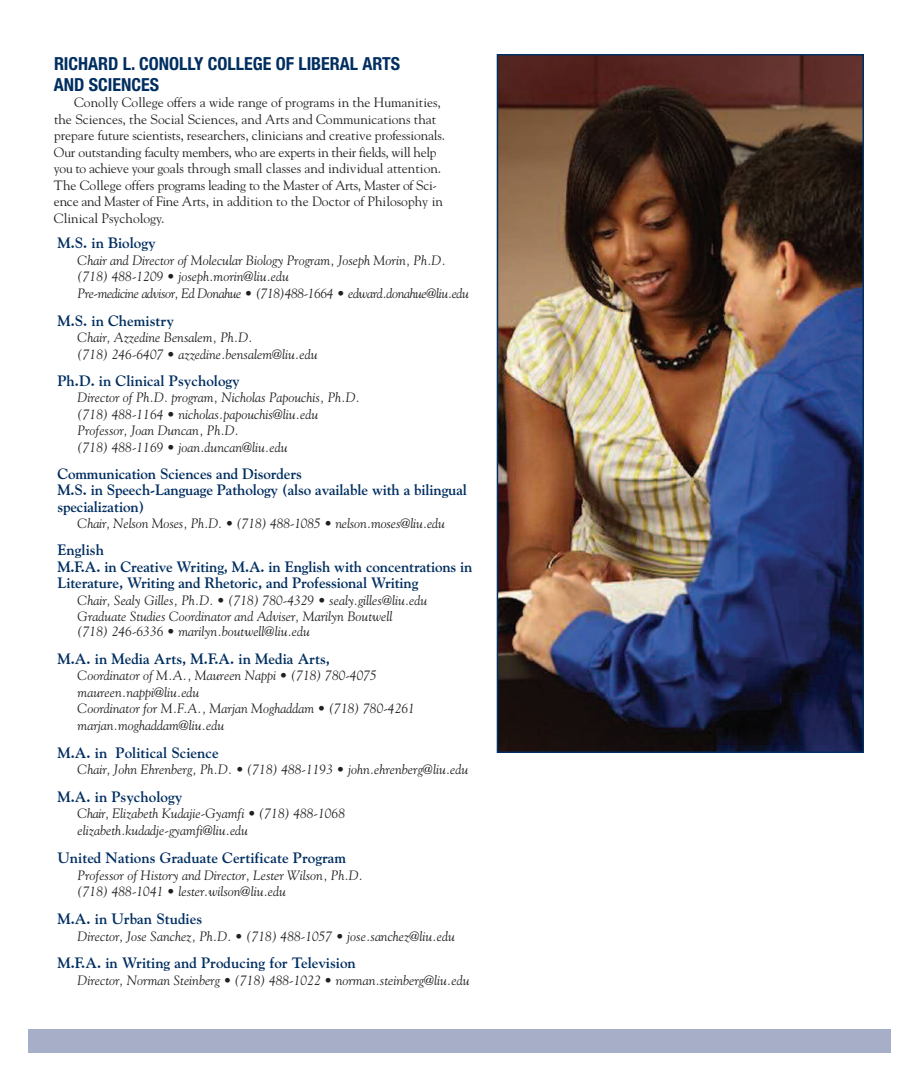
<style>
.page{position:relative;width:918px;height:1080px;background:#fff}
.page>*{position:absolute;margin:0;border:0;box-sizing:border-box;transform-origin:0 0}
.t1{font:700 condensed 18px/21px "Helvetica Neue";color:#002e60}
.t2{font:700 15px/16.5px "Goudy";letter-spacing:-.01em;color:#002e60}
.t3{font:italic 13.5px/16.5px "Goudy";color:#231f20}
.t4{font:13.5px/16.5px "Goudy";color:#231f20}
</style>
<div class="page">
<img style="left:500px;top:57px;width:361px;height:693px">
<div style="left:497px;top:54px;width:367px;height:699px;border:2px solid #002e60"></div>
<div style="left:29px;top:1029px;width:862px;height:24px;background:#a7afc8"></div>
<h1 class="t1" style="left:54px;top:54px;width:348px">RICHARD L. CONOLLY COLLEGE OF LIBERAL ARTS<br>AND SCIENCES</h1>
<p class="t4" style="left:54px;top:94px;width:393px;text-indent:20px">Conolly College offers a wide range of programs in the Humanities, the Sciences, the Social Sciences, and Arts and Communications that prepare future scientists, researchers, clinicians and creative professionals.<br>Our outstanding faculty members, who are experts in their fields, will help you to achieve your goals through small classes and individual attention.<br>The College offers programs leading to the Master of Arts, Master of Sci&shy;ence and Master of Fine Arts, in addition to the Doctor of Philosophy in Clinical Psychology.</p>
<p class="t2" style="left:57px;top:235px;width:100px">M.S. in Biology</p>
<p class="t3" style="left:78px;top:252px;width:393px">Chair and Director of Molecular Biology Program, Joseph Morin, Ph.D. (718) 488-1209 • joseph.morin@liu.edu<br>Pre-medicine advisor, Ed Donahue • (718)488-1664 • edward.donahue@liu.edu</p>
<p class="t2" style="left:57px;top:312px;width:118px">M.S. in Chemistry</p>
<p class="t3" style="left:78px;top:329px;width:241px">Chair, Azzedine Bensalem, Ph.D.<br>(718) 246-6407 • azzedine.bensalem@liu.edu</p>
<p class="t2" style="left:57px;top:372px;width:184px">Ph.D. in Clinical Psychology</p>
<p class="t3" style="left:78px;top:389px;width:284px">Director of Ph.D. program, Nicholas Papouchis, Ph.D. (718) 488-1164 • nicholas.papouchis@liu.edu Professor, Joan Duncan, Ph.D.<br>(718) 488-1169 • joan.duncan@liu.edu</p>
<p class="t2" style="left:57px;top:465px;width:411px">Communication Sciences and Disorders<br>M.S. in Speech-Language Pathology (also available with a bilingual specialization)</p>
<p class="t3" style="left:78px;top:515px;width:369px">Chair, Nelson Moses, Ph.D. • (718) 488-1085 • nelson.moses@liu.edu</p>
<p class="t2" style="left:57px;top:542px;width:417px">English<br>M.F.A. in Creative Writing, M.A. in English with concentrations in<br>Literature, Writing and Rhetoric, and Professional Writing</p>
<p class="t3" style="left:78px;top:592px;width:351px">Chair, Sealy Gilles, Ph.D. • (718) 780-4329 • sealy.gilles@liu.edu<br>Graduate Studies Coordinator and Adviser, Marilyn Boutwell</p>
<p class="t3" style="left:78px;top:623px;width:234px">(718) 246-6336 • marilyn.boutwell@liu.edu</p>
<p class="t2" style="left:57px;top:650px;width:274px">M.A. in Media Arts, M.F.A. in Media Arts,</p>
<p class="t3" style="left:78px;top:667px;width:339px">Coordinator of M.A., Maureen Nappi • (718) 780-4075 maureen.nappi@liu.edu<br>Coordinator for M.F.A., Marjan Moghaddam • (718) 780-4261 marjan.moghaddam@liu.edu</p>
<p class="t2" style="left:57px;top:744px;width:163px">M.A. in Political Science</p>
<p class="t3" style="left:78px;top:761px;width:392px">Chair, John Ehrenberg, Ph.D. • (718) 488-1193 • john.ehrenberg@liu.edu</p>
<p class="t2" style="left:57px;top:788px;width:126px">M.A. in Psychology</p>
<p class="t3" style="left:78px;top:805px;width:269px">Chair, Elizabeth Kudajie-Gyamfi • (718) 488-1068 elizabeth.kudadje-gyamfi@liu.edu</p>
<p class="t2" style="left:57px;top:850px;width:290px">United Nations Graduate Certificate Program</p>
<p class="t3" style="left:78px;top:867px;width:287px">Professor of History and Director, Lester Wilson, Ph.D. (718) 488-1041 • lester.wilson@liu.edu</p>
<p class="t2" style="left:57px;top:911px;width:146px">M.A. in Urban Studies</p>
<p class="t3" style="left:78px;top:928px;width:379px">Director, Jose Sanchez, Ph.D. • (718) 488-1057 • jose.sanchez@liu.edu</p>
<p class="t2" style="left:57px;top:955px;width:300px">M.F.A. in Writing and Producing for Television</p>
<p class="t3" style="left:78px;top:972px;width:393px">Director, Norman Steinberg • (718) 488-1022 • norman.steinberg@liu.edu</p>
</div>
